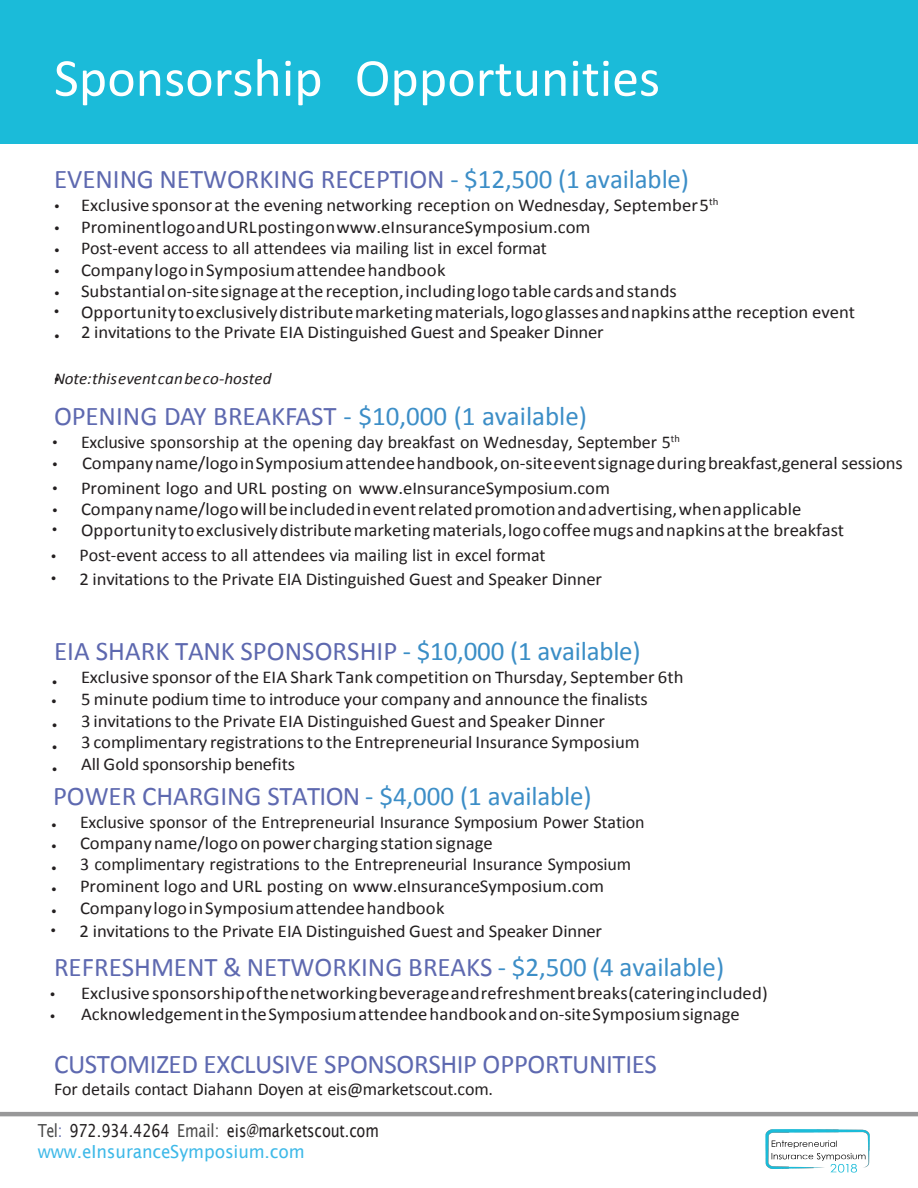
<style>
.page{position:relative;width:918px;height:1188px;background:#fff}
.page>*{position:absolute;margin:0;border:0;box-sizing:border-box;transform-origin:0 0}
.t1{font:54px "Calibri";color:#fff}
.t2{font:27px "Calibri";letter-spacing:-.005em;color:#5e69b0}
.t3{font:27px "Calibri";color:#5d68af}
.t4{font:27px "Calibri";color:#3c8ec7}
.t5{font:18px/21.5px "Calibri";color:#231f20;scale:1.04 1}
.t6{font:18px/21.6px "Calibri";color:#231f20}
.t7{font:18px/21.6px "Lucida Sans";letter-spacing:-.005em;color:#231f20;scale:.81 1}
.t8{font:18px/21.6px "Myriad Pro";color:#231f20}
.t9{font:italic 16.5px "Calibri";color:#231f20;scale:1.04 1}
.s1{color:#3c8ec7}
.s2{color:#5e69b0}
.s3{color:#3a8ec6}
.s4{color:#4a4a4a}
.s5{color:#3eb9e8}
</style>
<div class="page">
<div style="left:0;top:0;width:904px;height:144px;background:#1bbbd9"></div>
<div style="left:904px;top:0;width:14px;height:144px;background:#1bbbd9"></div>
<img style="left:765px;top:1129px;width:105px;height:44px">
<hr style="left:0;top:1112px;width:918px;height:4px;background:#989899">
<h1 class="t1" style="left:54px;top:44px;width:608px">Sponsorship Opportunities</h1>
<h2 class="t2" style="left:54px;top:162px;width:637px">EVENING NETWORKING RECEPTION <span class="s1">- $12,500 (1 available)</span></h2>
<p class="t5" style="left:81px;top:195px;width:746px">Exclusivesponsor at the evening networking reception on Wednesday, September5<sup>th </sup>ProminentlogoandURLpostingonwww.eInsuranceSymposium.com<br>Post-event access to all attendees via mailing list in excel format CompanylogoinSymposiumattendeehandbook Substantialon-sitesignageatthereception,includinglogotablecardsandstands Opportunitytoexclusivelydistributemarketingmaterials,logoglassesandnapkinsatthe reception event</p>
<p class="t8" style="left:55px;top:194px;width:7px;text-align:justify">• • • • •</p>
<p class="t8" style="left:55px;top:324px;width:7px">•</p>
<p class="t8" style="left:55px;top:367px;width:7px">•</p>
<p class="t8" style="left:54px;top:299px;width:7px">•</p>
<p class="t5" style="left:81px;top:322px;width:504px">2 invitations to the Private EIA Distinguished Guest and Speaker Dinner</p>
<p class="t9" style="left:54px;top:367px;width:211px">Note:thiseventcanbeco-hosted</p>
<h2 class="t4" style="left:54px;top:399px;width:535px"><span class="s2">OPENING DAY BREAKFAST</span> - $10,000 (1 available)</h2>
<p class="t6" style="left:81px;top:431px;width:823px;line-height:21px">Exclusive sponsorship at the opening day breakfast on Wednesday, September 5<sup>th<br></sup>Companyname/logoinSymposium attendeehandbook,on-siteeventsignageduringbreakfast,general sessions</p>
<p class="t5" style="left:81px;top:477px;width:735px">Prominent logo and URL posting on www.eInsuranceSymposium.com<br>Companyname/logowillbeincludedineventrelatedpromotionandadvertising,whenapplicable<br>Opportunitytoexclusivelydistributemarketingmaterials,logocoffeemugsandnapkinsatthe breakfast</p>
<p class="t6" style="left:80px;top:544px;width:468px">Post-event access to all attendees via mailing list in excel format</p>
<p class="t8" style="left:53px;top:430px;width:7px">• •</p>
<p class="t8" style="left:53px;top:476px;width:7px">• •</p>
<p class="t8" style="left:52px;top:517px;width:7px">•</p>
<p class="t8" style="left:51px;top:544px;width:7px">• •</p>
<p class="t5" style="left:79px;top:568px;width:504px">2 invitations to the Private EIA Distinguished Guest and Speaker Dinner</p>
<h2 class="t3" style="left:54px;top:634px;width:588px">EIA SHARK TANK SPONSORSHIP <span class="s3">- $10,000 (1 available)</span></h2>
<p class="t5" style="left:81px;top:667px;width:581px">Exclusive sponsor of the EIA Shark Tank competition on Thursday, September 6th 5 minute podium time to introduce your company and announce the finalists<br>3 invitations to the Private EIA Distinguished Guest and Speaker Dinner<br>3 complimentary registrations to the Entrepreneurial Insurance Symposium<br>All Gold sponsorship benefits</p>
<h2 class="t2" style="left:53px;top:779px;width:540px">POWER CHARGING STATION <span class="s1">- $4,000 (1 available)</span></h2>
<p class="t6" style="left:80px;top:811px;width:566px">Exclusive sponsor of the Entrepreneurial Insurance Symposium Power Station Companyname/logoonpowerchargingstationsignage<br>3 complimentary registrations to the Entrepreneurial Insurance Symposium Prominent logo and URL posting on www.eInsuranceSymposium.com CompanylogoinSymposiumattendeehandbook</p>
<h2 class="t2" style="left:54px;top:950px;width:672px">REFRESHMENT &amp; NETWORKING BREAKS <span class="s1">- $2,500 (4 available)</span></h2>
<p class="t5" style="left:81px;top:982px;width:662px">Exclusive sponsorship ofthenetworkingbeverageandrefreshmentbreaks(cateringincluded)<br>AcknowledgementintheSymposiumattendeehandbookandon-siteSymposiumsignage</p>
<h2 class="t2" style="left:54px;top:1047px;width:605px">CUSTOMIZED EXCLUSIVE SPONSORSHIP OPPORTUNITIES</h2>
<p class="t6" style="left:54px;top:1078px;width:441px">For details contact Diahann Doyen at eis@marketscout.com.</p>
<p class="t8" style="left:52px;top:670px;width:7px">•</p>
<p class="t8" style="left:52px;top:713px;width:7px;text-align:justify">• • •</p>
<p class="t8" style="left:51px;top:689px;width:7px">•</p>
<p class="t8" style="left:52px;top:812px;width:7px;text-align:justify">• • • • •</p>
<p class="t8" style="left:51px;top:917px;width:7px">•</p>
<p class="t5" style="left:80px;top:921px;width:504px">2 invitations to the Private EIA Distinguished Guest and Speaker Dinner</p>
<p class="t8" style="left:50px;top:982px;width:7px">• •</p>
<p class="t7" style="left:38px;top:1120px;width:423px"><span class="s4">Tel</span><span class="s2">:</span> 972.934.4264 <span class="s4">Email:</span> eis@marketscout.com <span class="s5">www.eInsuranceSymposium.com</span></p>
</div>
